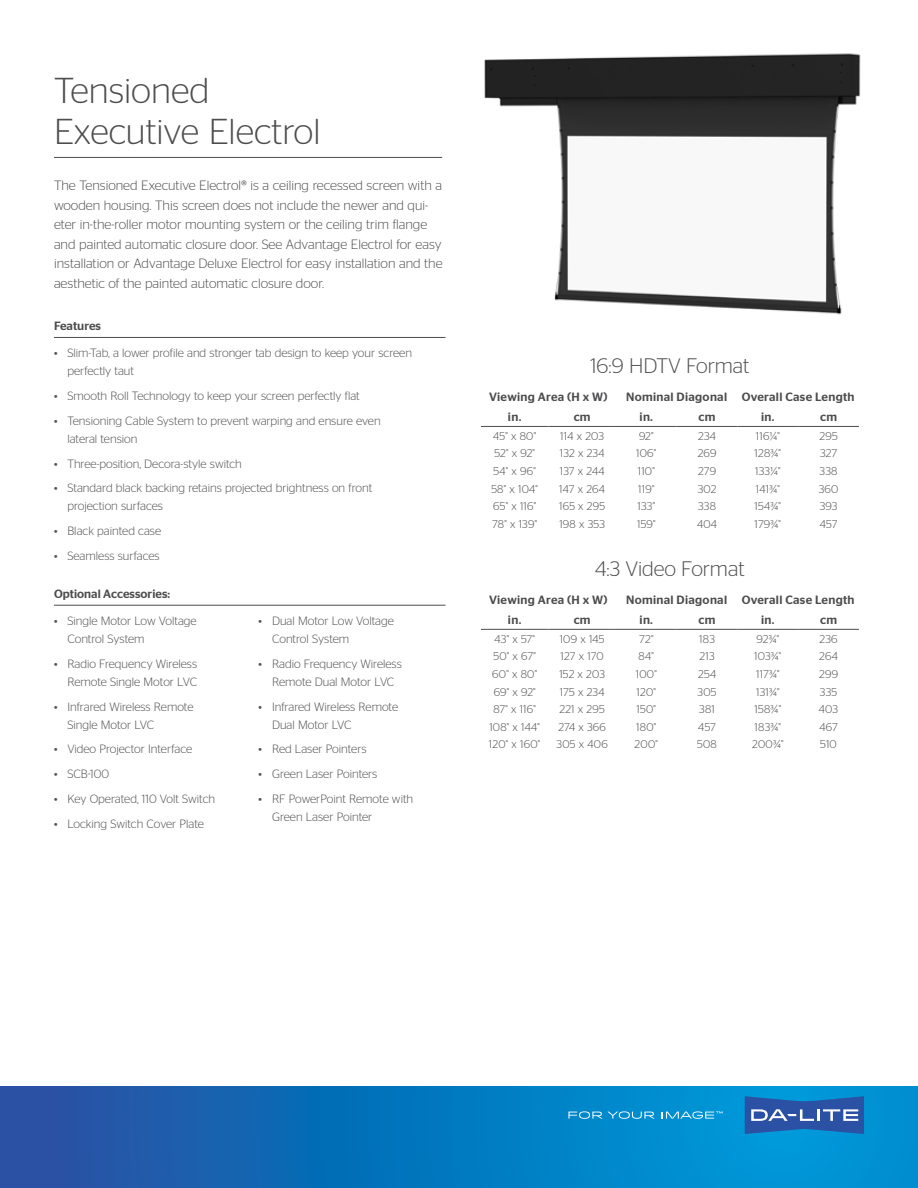
<style>
.page{position:relative;width:918px;height:1188px;background:#fff}
.page>*{position:absolute;margin:0;border:0;box-sizing:border-box;transform-origin:0 0}
.t1{font:300 36px/40.5px "Stag Sans";color:#4d4d4f}
.t2{font:300 21px "Stag Sans";color:#4d4d4f}
.t3{font:300 13.5px/19.5px "Stag Sans";color:#4d4d4f}
.t4{font:300 12px/18px "Stag Sans";color:#4d4d4f}
.t5{font:500 12px "Stag Sans";letter-spacing:.025em;color:#4d4d4f}
.t6{font:500 12px "Stag Sans";color:#4d4d4f}
.t7{font:300 11.25px "Stag Sans";letter-spacing:.025em;color:#4d4d4f}
</style>
<div class="page">
<svg style="left:0;top:1086px;width:918px;height:102px;background:#0a76bd"></svg>
<hr style="left:54px;top:337px;width:392px;height:1px;background:#4d4d4f">
<hr style="left:54px;top:605px;width:392px;height:1px;background:#4d4d4f">
<hr style="left:481px;top:426px;width:67px;height:1px;background:#4d4d4f">
<hr style="left:548px;top:426px;width:68px;height:1px;background:#4d4d4f">
<hr style="left:616px;top:426px;width:61px;height:1px;background:#4d4d4f">
<hr style="left:677px;top:426px;width:60px;height:1px;background:#4d4d4f">
<hr style="left:737px;top:426px;width:61px;height:1px;background:#4d4d4f">
<hr style="left:798px;top:426px;width:61px;height:1px;background:#4d4d4f">
<hr style="left:481px;top:629px;width:67px;height:1px;background:#4d4d4f">
<hr style="left:548px;top:629px;width:68px;height:1px;background:#4d4d4f">
<hr style="left:616px;top:629px;width:61px;height:1px;background:#4d4d4f">
<hr style="left:677px;top:629px;width:60px;height:1px;background:#4d4d4f">
<hr style="left:737px;top:629px;width:61px;height:1px;background:#4d4d4f">
<hr style="left:798px;top:629px;width:61px;height:1px;background:#4d4d4f">
<hr style="left:54px;top:157px;width:388px;height:1px;background:#4d4d4f">
<svg style="left:745px;top:1096px;width:119px;height:38px;background:#396cb3"></svg>
<svg style="left:568px;top:1111px;width:87px;height:8px"></svg>
<svg style="left:662px;top:1111px;width:61px;height:8px"></svg>
<img style="left:484px;top:53px;width:377px;height:262px">
<h1 class="t1" style="left:54px;top:70px;width:268px">Tensioned<br>Executive Electrol</h1>
<p class="t3" style="left:54px;top:175px;width:390px">The Tensioned Executive Electrol® is a ceiling recessed screen with a wooden housing. This screen does not include the newer and qui&shy;eter in-the-roller motor mounting system or the ceiling trim flange and painted automatic closure door. See Advantage Electrol for easy installation or Advantage Deluxe Electrol for easy installation and the aesthetic of the painted automatic closure door.</p>
<p class="t6" style="left:54px;top:319px;width:49px">Features</p>
<p class="t4" style="left:67px;top:344px;width:346px;text-indent:-13px">• Slim-Tab, a lower profile and stronger tab design to keep your screen perfectly taut</p>
<p class="t4" style="left:54px;top:387px;width:307px">• Smooth Roll Technology to keep your screen perfectly flat</p>
<p class="t4" style="left:67px;top:411px;width:315px;text-indent:-13px">• Tensioning Cable System to prevent warping and ensure even lateral tension</p>
<p class="t4" style="left:54px;top:454px;width:189px">• Three-position, Decora-style switch</p>
<p class="t4" style="left:67px;top:479px;width:306px;text-indent:-13px">• Standard black backing retains projected brightness on front projection surfaces</p>
<p class="t4" style="left:54px;top:522px;width:109px">• Black painted case</p>
<p class="t4" style="left:54px;top:547px;width:107px">• Seamless surfaces</p>
<p class="t6" style="left:54px;top:587px;width:118px">Optional Accessories:</p>
<p class="t4" style="left:67px;top:612px;width:131px;text-indent:-13px">• Single Motor Low Voltage<br>Control System</p>
<p class="t4" style="left:54px;top:655px;width:145px;text-align:right">• Radio Frequency Wireless<br>Remote Single Motor LVC</p>
<p class="t4" style="left:67px;top:697px;width:128px;text-indent:-13px">• Infrared Wireless Remote<br>Single Motor LVC</p>
<p class="t4" style="left:54px;top:740px;width:140px">• Video Projector Interface</p>
<p class="t4" style="left:54px;top:765px;width:57px">• SCB-100</p>
<p class="t4" style="left:54px;top:790px;width:163px">• Key Operated, 110 Volt Switch</p>
<p class="t4" style="left:54px;top:814px;width:151px">• Locking Switch Cover Plate</p>
<p class="t4" style="left:272px;top:612px;width:123px;text-indent:-13px">• Dual Motor Low Voltage<br>Control System</p>
<p class="t4" style="left:259px;top:655px;width:145px;text-align:center">• Radio Frequency Wireless<br>Remote Dual Motor LVC</p>
<p class="t4" style="left:272px;top:697px;width:128px;text-indent:-13px">• Infrared Wireless Remote<br>Dual Motor LVC</p>
<p class="t4" style="left:259px;top:740px;width:109px">• Red Laser Pointers</p>
<p class="t4" style="left:259px;top:765px;width:120px">• Green Laser Pointers</p>
<p class="t4" style="left:272px;top:790px;width:143px;text-indent:-13px">• RF PowerPoint Remote with<br>Green Laser Pointer</p>
<h2 class="t2" style="left:590px;top:354px;width:160px">16:9 HDTV Format</h2>
<p class="t5" style="left:489px;top:390px;width:120px">Viewing Area (H x W)</p>
<p class="t5" style="left:626px;top:390px;width:230px">Nominal Diagonal Overall Case Length</p>
<p class="t5" style="left:508px;top:410px;width:15px">in.</p>
<p class="t5" style="left:574px;top:410px;width:18px">cm</p>
<p class="t5" style="left:640px;top:410px;width:15px">in.</p>
<p class="t5" style="left:699px;top:410px;width:18px">cm</p>
<p class="t5" style="left:761px;top:410px;width:15px">in.</p>
<p class="t5" style="left:820px;top:410px;width:18px">cm</p>
<p class="t7" style="left:493px;top:430px;width:45px">45" x 80"</p>
<p class="t7" style="left:560px;top:430px;width:45px">114 x 203</p>
<p class="t7" style="left:639px;top:430px;width:16px">92"</p>
<p class="t7" style="left:698px;top:430px;width:19px">234</p>
<p class="t7" style="left:756px;top:430px;width:25px">116¼"</p>
<p class="t7" style="left:819px;top:430px;width:20px">295</p>
<p class="t7" style="left:494px;top:447px;width:42px">52" x 92"</p>
<p class="t7" style="left:560px;top:447px;width:46px">132 x 234</p>
<p class="t7" style="left:636px;top:447px;width:22px">106"</p>
<p class="t7" style="left:698px;top:447px;width:20px">269</p>
<p class="t7" style="left:755px;top:447px;width:28px">128¾"</p>
<p class="t7" style="left:820px;top:447px;width:19px">327</p>
<p class="t7" style="left:494px;top:465px;width:44px">54" x 96"</p>
<p class="t7" style="left:560px;top:465px;width:46px">137 x 244</p>
<p class="t7" style="left:638px;top:465px;width:19px">110"</p>
<p class="t7" style="left:698px;top:465px;width:19px">279</p>
<p class="t7" style="left:755px;top:465px;width:27px">133¼"</p>
<p class="t7" style="left:820px;top:465px;width:19px">338</p>
<p class="t7" style="left:491px;top:483px;width:48px">58" x 104"</p>
<p class="t7" style="left:559px;top:483px;width:47px">147 x 264</p>
<p class="t7" style="left:638px;top:483px;width:18px">119"</p>
<p class="t7" style="left:698px;top:483px;width:20px">302</p>
<p class="t7" style="left:756px;top:483px;width:25px">141¾"</p>
<p class="t7" style="left:819px;top:483px;width:21px">360</p>
<p class="t7" style="left:493px;top:500px;width:45px">65" x 116"</p>
<p class="t7" style="left:559px;top:500px;width:48px">165 x 295</p>
<p class="t7" style="left:638px;top:500px;width:19px">133"</p>
<p class="t7" style="left:698px;top:500px;width:19px">338</p>
<p class="t7" style="left:755px;top:500px;width:28px">154¾"</p>
<p class="t7" style="left:820px;top:500px;width:19px">393</p>
<p class="t7" style="left:492px;top:518px;width:46px">78" x 139"</p>
<p class="t7" style="left:559px;top:518px;width:47px">198 x 353</p>
<p class="t7" style="left:637px;top:518px;width:20px">159"</p>
<p class="t7" style="left:697px;top:518px;width:21px">404</p>
<p class="t7" style="left:755px;top:518px;width:28px">179¾"</p>
<p class="t7" style="left:820px;top:518px;width:19px">457</p>
<h2 class="t2" style="left:595px;top:557px;width:151px">4:3 Video Format</h2>
<p class="t5" style="left:489px;top:593px;width:120px">Viewing Area (H x W)</p>
<p class="t5" style="left:626px;top:593px;width:230px">Nominal Diagonal Overall Case Length</p>
<p class="t5" style="left:508px;top:613px;width:15px">in.</p>
<p class="t5" style="left:574px;top:613px;width:18px">cm</p>
<p class="t5" style="left:640px;top:613px;width:15px">in.</p>
<p class="t5" style="left:699px;top:613px;width:18px">cm</p>
<p class="t5" style="left:761px;top:613px;width:15px">in.</p>
<p class="t5" style="left:820px;top:613px;width:18px">cm</p>
<p class="t7" style="left:495px;top:633px;width:42px">43" x 57"</p>
<p class="t7" style="left:560px;top:633px;width:46px">109 x 145</p>
<p class="t7" style="left:639px;top:633px;width:16px">72"</p>
<p class="t7" style="left:699px;top:633px;width:17px">183</p>
<p class="t7" style="left:756px;top:633px;width:24px">92¾"</p>
<p class="t7" style="left:820px;top:633px;width:20px">236</p>
<p class="t7" style="left:494px;top:650px;width:44px">50" x 67"</p>
<p class="t7" style="left:561px;top:650px;width:45px">127 x 170</p>
<p class="t7" style="left:639px;top:650px;width:17px">84"</p>
<p class="t7" style="left:700px;top:650px;width:17px">213</p>
<p class="t7" style="left:754px;top:650px;width:29px">103¾"</p>
<p class="t7" style="left:819px;top:650px;width:20px">264</p>
<p class="t7" style="left:492px;top:668px;width:46px">60" x 80"</p>
<p class="t7" style="left:559px;top:668px;width:47px">152 x 203</p>
<p class="t7" style="left:636px;top:668px;width:22px">100"</p>
<p class="t7" style="left:698px;top:668px;width:20px">254</p>
<p class="t7" style="left:756px;top:668px;width:25px">117¾"</p>
<p class="t7" style="left:819px;top:668px;width:20px">299</p>
<p class="t7" style="left:494px;top:685px;width:44px">69" x 92"</p>
<p class="t7" style="left:560px;top:685px;width:46px">175 x 234</p>
<p class="t7" style="left:637px;top:685px;width:21px">120"</p>
<p class="t7" style="left:698px;top:685px;width:20px">305</p>
<p class="t7" style="left:756px;top:685px;width:25px">131¾"</p>
<p class="t7" style="left:820px;top:685px;width:19px">335</p>
<p class="t7" style="left:493px;top:703px;width:44px">87" x 116"</p>
<p class="t7" style="left:560px;top:703px;width:47px">221 x 295</p>
<p class="t7" style="left:637px;top:703px;width:21px">150"</p>
<p class="t7" style="left:699px;top:703px;width:17px">381</p>
<p class="t7" style="left:755px;top:703px;width:28px">158¾"</p>
<p class="t7" style="left:819px;top:703px;width:21px">403</p>
<p class="t7" style="left:489px;top:721px;width:52px">108" x 144"</p>
<p class="t7" style="left:558px;top:721px;width:49px">274 x 366</p>
<p class="t7" style="left:636px;top:721px;width:21px">180"</p>
<p class="t7" style="left:698px;top:721px;width:19px">457</p>
<p class="t7" style="left:755px;top:721px;width:28px">183¾"</p>
<p class="t7" style="left:819px;top:721px;width:20px">467</p>
<p class="t7" style="left:489px;top:738px;width:53px">120" x 160"</p>
<p class="t7" style="left:557px;top:738px;width:53px">305 x 406</p>
<p class="t7" style="left:635px;top:738px;width:25px">200"</p>
<p class="t7" style="left:697px;top:738px;width:21px">508</p>
<p class="t7" style="left:752px;top:738px;width:33px">200¾"</p>
<p class="t7" style="left:820px;top:738px;width:18px">510</p>
</div>
